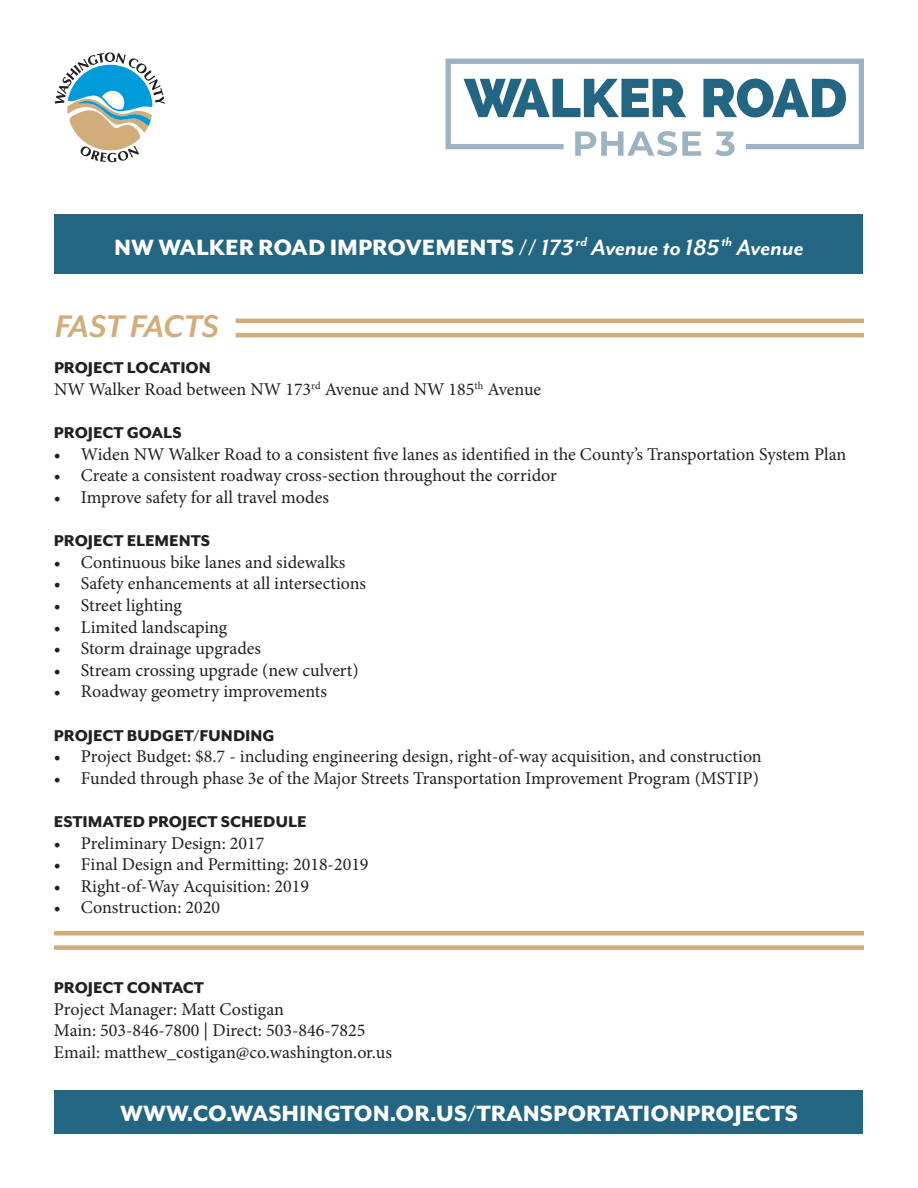
<style>
.page{position:relative;width:918px;height:1188px;background:#fff}
.page>*{position:absolute;margin:0;border:0;box-sizing:border-box;transform-origin:0 0}
.t1{font:italic 700 36px "Mr Eaves Mod OT";letter-spacing:-.02em;color:#d1ad7c}
.t2{font:800 25.5px "Mr Eaves Mod OT";color:#fff}
.t3{font:18px/21.6px "Minion Pro";color:#231f20}
.t4{font:800 18px "Mr Eaves Mod OT";color:#231f20}
.s1{font-weight:700;font-style:italic}
</style>
<div class="page">
<div style="left:55px;top:214px;width:808px;height:60px;background:#246682"></div>
<div style="left:55px;top:1090px;width:808px;height:44px;background:#246682"></div>
<svg style="left:55px;top:52px;width:110px;height:110px"></svg>
<svg style="left:446px;top:59px;width:418px;height:97px"></svg>
<hr style="left:236px;top:319px;width:628px;height:4px;background:#d1ad7c">
<hr style="left:54px;top:931px;width:810px;height:4px;background:#d1ad7c">
<hr style="left:236px;top:333px;width:628px;height:4px;background:#d1ad7c">
<div style="left:54px;top:945px;width:810px;height:5px;background:#d1ad7c"></div>
<h2 class="t2" style="left:114px;top:233px;width:691px">NW WALKER ROAD IMPROVEMENTS // <span class="s1">173</span> <sup>rd</sup> <span class="s1">Avenue to 185</span><sup>th</sup> <span class="s1">Avenue</span></h2>
<h1 class="t1" style="left:55px;top:307px;width:166px">FAST FACTS</h1>
<p class="t4" style="left:54px;top:358px;width:158px">PROJECT LOCATION</p>
<p class="t3" style="left:54px;top:379px;width:489px">NW Walker Road between NW 173<sup>rd</sup> Avenue and NW 185<sup>th</sup> Avenue</p>
<p class="t4" style="left:54px;top:423px;width:129px">PROJECT GOALS</p>
<p class="t3" style="left:54px;top:443px;width:794px">• Widen NW Walker Road to a consistent five lanes as identified in the County’s Transportation System Plan</p>
<p class="t3" style="left:54px;top:465px;width:504px">• Create a consistent roadway cross-section throughout the corridor</p>
<p class="t3" style="left:54px;top:487px;width:277px">• Improve safety for all travel modes</p>
<p class="t4" style="left:54px;top:531px;width:158px">PROJECT ELEMENTS</p>
<p class="t3" style="left:54px;top:551px;width:293px">• Continuous bike lanes and sidewalks</p>
<p class="t3" style="left:54px;top:573px;width:314px">• Safety enhancements at all intersections</p>
<p class="t3" style="left:54px;top:595px;width:129px">• Street lighting</p>
<p class="t3" style="left:54px;top:616px;width:175px">• Limited landscaping</p>
<p class="t3" style="left:54px;top:638px;width:209px">• Storm drainage upgrades</p>
<p class="t3" style="left:54px;top:659px;width:306px">• Stream crossing upgrade (new culvert)</p>
<p class="t3" style="left:54px;top:681px;width:275px">• Roadway geometry improvements</p>
<p class="t4" style="left:54px;top:725px;width:222px">PROJECT BUDGET/FUNDING</p>
<p class="t3" style="left:54px;top:746px;width:709px">• Project Budget: $8.7 - including engineering design, right-of-way acquisition, and construction</p>
<p class="t3" style="left:54px;top:767px;width:706px">• Funded through phase 3e of the Major Streets Transportation Improvement Program (MSTIP)</p>
<p class="t4" style="left:54px;top:812px;width:254px">ESTIMATED PROJECT SCHEDULE</p>
<p class="t3" style="left:54px;top:832px;width:212px">• Preliminary Design: 2017</p>
<p class="t3" style="left:54px;top:854px;width:316px">• Final Design and Permitting: 2018-2019</p>
<p class="t3" style="left:54px;top:875px;width:257px">• Right-of-Way Acquisition: 2019</p>
<p class="t3" style="left:54px;top:897px;width:168px">• Construction: 2020</p>
<p class="t4" style="left:54px;top:978px;width:152px">PROJECT CONTACT</p>
<p class="t3" style="left:54px;top:998px;width:340px">Project Manager: Matt Costigan<br>Main: 503-846-7800 | Direct: 503-846-7825<br>Email: matthew_costigan@co.washington.or.us</p>
<h2 class="t2" style="left:120px;top:1100px;width:679px">WWW.CO.WASHINGTON.OR.US/TRANSPORTATIONPROJECTS</h2>
</div>
